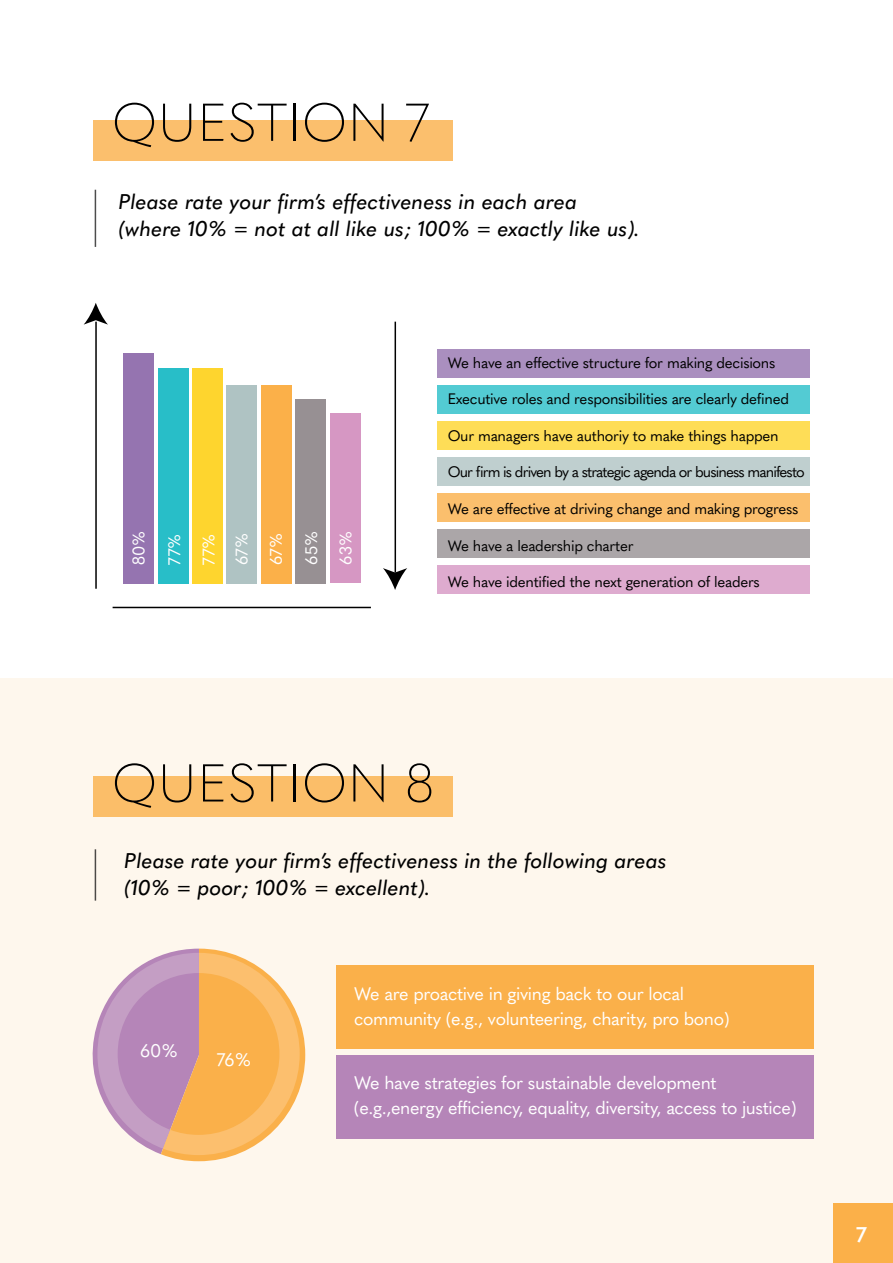
<style>
.page{position:relative;width:893px;height:1263px;background:#fff}
.page>*{position:absolute;margin:0;border:0;box-sizing:border-box;transform-origin:0 0}
.t1{font:200 52.5px "Quasimoda";color:#000}
.t2{font:italic 500 21px/27px "Quasimoda";color:#000}
.t3{font:600 21px "Quasimoda";color:#fff}
.t4{font:18px/24.6px "Quasimoda";letter-spacing:-.02em;color:#fff}
.t5{font:16.5px/35px "Quasimoda";letter-spacing:.015em;color:#fff}
.t6{font:15px "Quasimoda";letter-spacing:-.02em;color:#000}
.t7{font:15px "Quasimoda";letter-spacing:-.06em;color:#000}
</style>
<div class="page">
<div style="left:0;top:678px;width:893px;height:585px;background:#fef7ed"></div>
<hr style="left:95px;top:849px;width:1px;height:52px;background:#000">
<div style="left:336px;top:965px;width:477px;height:83px;background:#fab04a"></div>
<div style="left:336px;top:1055px;width:477px;height:84px;background:#b585b8"></div>
<div style="left:93px;top:776px;width:359px;height:40px;background:#fbbe69"></div>
<div style="left:834px;top:1203px;width:59px;height:60px;background:#fbb049"></div>
<div style="left:437px;top:349px;width:372px;height:28px;background:#aa8fbf"></div>
<div style="left:437px;top:385px;width:372px;height:28px;background:#53cbd3"></div>
<div style="left:437px;top:421px;width:372px;height:28px;background:#fedd57"></div>
<div style="left:437px;top:457px;width:372px;height:28px;background:#bfcfcf"></div>
<div style="left:437px;top:493px;width:372px;height:28px;background:#fbbf6d"></div>
<div style="left:437px;top:529px;width:372px;height:28px;background:#aba6a8"></div>
<div style="left:437px;top:565px;width:372px;height:28px;background:#deabcf"></div>
<div style="left:93px;top:121px;width:359px;height:40px;background:#fbbf6d"></div>
<hr style="left:95px;top:190px;width:1px;height:57px;background:#000">
<div style="left:123px;top:353px;width:31px;height:231px;background:#9574b0"></div>
<div style="left:158px;top:368px;width:30px;height:216px;background:#28bec8"></div>
<div style="left:192px;top:368px;width:30px;height:216px;background:#fed52e"></div>
<div style="left:296px;top:399px;width:30px;height:184px;background:#979093"></div>
<div style="left:227px;top:385px;width:30px;height:199px;background:#afc3c3"></div>
<div style="left:330px;top:413px;width:30px;height:170px;background:#d697c3"></div>
<div style="left:261px;top:385px;width:30px;height:199px;background:#fbb049"></div>
<hr style="left:95px;top:322px;width:2px;height:267px;background:#000">
<svg style="left:84px;top:303px;width:24px;height:22px"></svg>
<hr style="left:395px;top:322px;width:1px;height:251px;background:#000">
<svg style="left:383px;top:568px;width:24px;height:22px"></svg>
<hr style="left:113px;top:607px;width:258px;height:1px;background:#000">
<svg style="left:92px;top:949px;width:213px;height:212px"></svg>
<h1 class="t1" style="left:112px;top:83px;width:319px">QUESTION 7</h1>
<h2 class="t2" style="left:119px;top:186px;width:523px">Please rate your firm’s effectiveness in each area (where 10% = not at all like us; 100% = exactly like us).</h2>
<p class="t5" style="left:120px;top:565px;width:36px;line-height:35.7px;rotate:-90deg">80%<br>77%</p>
<p class="t5" style="left:191px;top:565px;width:34px;line-height:32.7px;rotate:-90deg">77%<br>67%</p>
<p class="t5" style="left:257px;top:565px;width:35px;text-align:justify;rotate:-90deg">67% 65% 63%</p>
<p class="t6" style="left:448px;top:351px;width:329px">We have an effective structure for making decisions</p>
<p class="t6" style="left:448px;top:387px;width:343px">Executive roles and responsibilities are clearly defined</p>
<p class="t6" style="left:448px;top:424px;width:332px">Our managers have authoriy to make things happen</p>
<p class="t7" style="left:448px;top:461px;width:359px">Our firm is driven by a strategic agenda or business manifesto</p>
<p class="t6" style="left:448px;top:497px;width:352px">We are effective at driving change and making progress</p>
<p class="t6" style="left:448px;top:534px;width:187px">We have a leadership charter</p>
<p class="t6" style="left:448px;top:570px;width:314px">We have identified the next generation of leaders</p>
<h1 class="t1" style="left:112px;top:743px;width:323px">QUESTION 8</h1>
<h2 class="t2" style="left:125px;top:846px;width:544px">Please rate your firm’s effectiveness in the following areas (10% = poor; 100% = excellent).</h2>
<p class="t4" style="left:140px;top:1037px;width:40px">60%</p>
<p class="t4" style="left:217px;top:1046px;width:36px">76%</p>
<p class="t4" style="left:354px;top:980px;width:377px">We are proactive in giving back to our local community (e.g., volunteering, charity, pro bono)</p>
<p class="t4" style="left:354px;top:1069px;width:444px">We have strategies for sustainable development (e.g.,energy efficiency, equality, diversity, access to justice)</p>
<h2 class="t3" style="left:857px;top:1219px;width:12px">7</h2>
</div>
